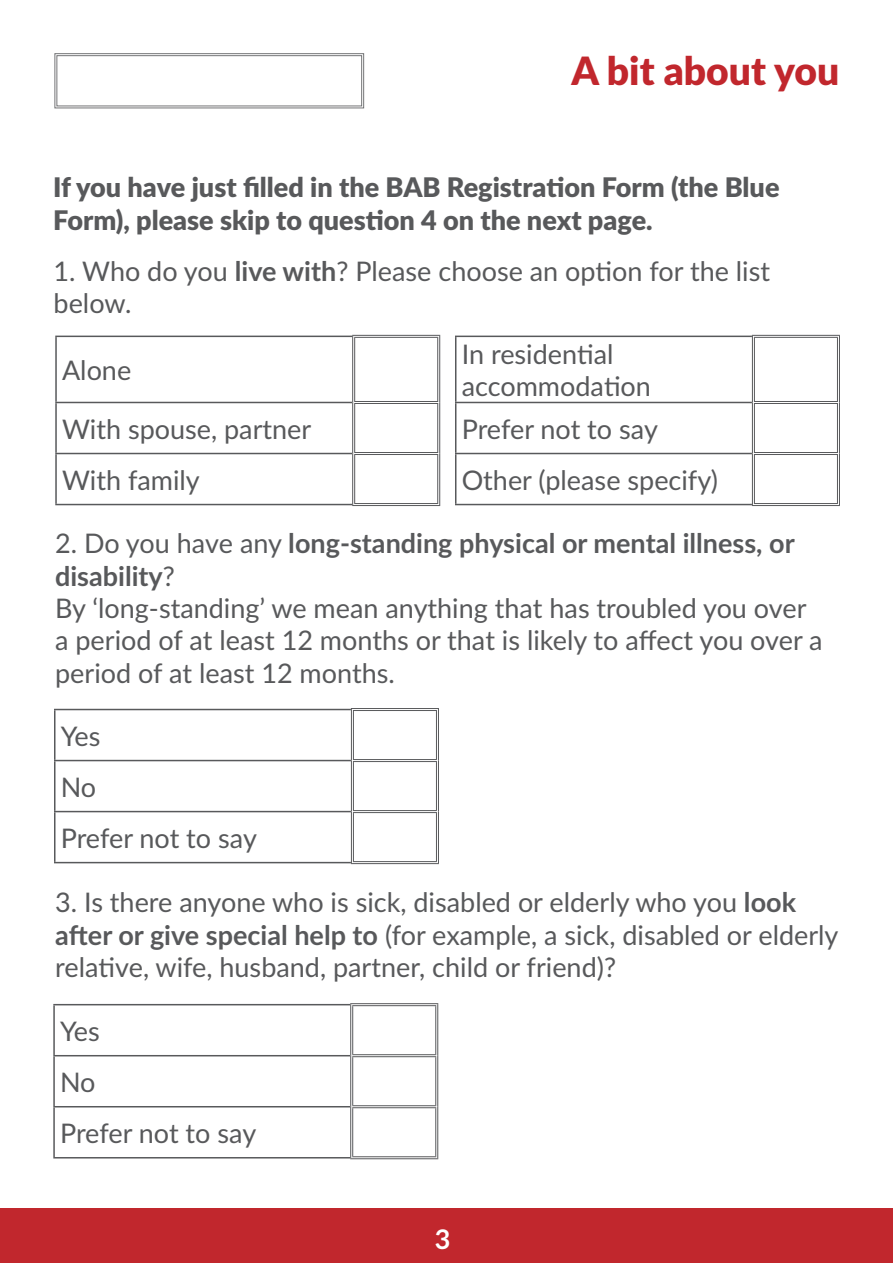
<style>
.page{position:relative;width:893px;height:1263px;background:#fff}
.page>*{position:absolute;margin:0;border:0;box-sizing:border-box;transform-origin:0 0}
.t1{font:900 39px "Lato Latin";color:#c1272d}
.t2{font:27px/32.4px "Lato Latin";color:#58595b}
.t3{font:900 27px/32.4px "Lato Latin";color:#58595b}
.t4{font:700 27px/32.4px "Lato Latin";color:#58595b}
.t5{font:700 27px "Lato Latin";color:#fff}
.s1{font-weight:700}
.s2{font-weight:400}
</style>
<div class="page">
<div style="left:0;top:1208px;width:893px;height:55px;background:#c1272d"></div>
<hr style="left:350px;top:1003px;width:88px;height:1px;background:#58595b">
<hr style="left:352px;top:1005px;width:84px;height:1px;background:#58595b">
<hr style="left:435px;top:1006px;width:1px;height:48px;background:#58595b">
<hr style="left:437px;top:1004px;width:1px;height:52px;background:#58595b">
<hr style="left:352px;top:1054px;width:84px;height:1px;background:#58595b">
<hr style="left:352px;top:1056px;width:84px;height:1px;background:#58595b">
<hr style="left:435px;top:1057px;width:1px;height:48px;background:#58595b">
<hr style="left:437px;top:1056px;width:1px;height:51px;background:#58595b">
<hr style="left:352px;top:1105px;width:84px;height:1px;background:#58595b">
<hr style="left:352px;top:1107px;width:84px;height:1px;background:#58595b">
<hr style="left:435px;top:1108px;width:1px;height:48px;background:#58595b">
<hr style="left:437px;top:1107px;width:1px;height:51px;background:#58595b">
<hr style="left:352px;top:1156px;width:84px;height:1px;background:#58595b">
<hr style="left:350px;top:1158px;width:88px;height:1px;background:#58595b">
<hr style="left:53px;top:1004px;width:297px;height:1px;background:#58595b">
<hr style="left:53px;top:1005px;width:2px;height:50px;background:#58595b">
<hr style="left:53px;top:1055px;width:297px;height:1px;background:#58595b">
<hr style="left:53px;top:1056px;width:2px;height:50px;background:#58595b">
<hr style="left:53px;top:1106px;width:297px;height:1px;background:#58595b">
<hr style="left:53px;top:1107px;width:2px;height:50px;background:#58595b">
<hr style="left:53px;top:1157px;width:297px;height:1px;background:#58595b">
<hr style="left:350px;top:1004px;width:1px;height:52px;background:#58595b">
<hr style="left:352px;top:1006px;width:1px;height:48px;background:#58595b">
<hr style="left:350px;top:1056px;width:1px;height:51px;background:#58595b">
<hr style="left:352px;top:1057px;width:1px;height:48px;background:#58595b">
<hr style="left:350px;top:1107px;width:1px;height:51px;background:#58595b">
<hr style="left:352px;top:1108px;width:1px;height:48px;background:#58595b">
<hr style="left:455px;top:453px;width:297px;height:1px;background:#58595b">
<hr style="left:455px;top:454px;width:1px;height:50px;background:#58595b">
<hr style="left:455px;top:504px;width:297px;height:1px;background:#58595b">
<hr style="left:754px;top:452px;width:84px;height:1px;background:#58595b">
<hr style="left:754px;top:454px;width:84px;height:1px;background:#58595b">
<hr style="left:752px;top:453px;width:1px;height:52px;background:#58595b">
<hr style="left:754px;top:455px;width:1px;height:48px;background:#58595b">
<hr style="left:837px;top:455px;width:1px;height:48px;background:#58595b">
<hr style="left:839px;top:453px;width:1px;height:52px;background:#58595b">
<hr style="left:754px;top:503px;width:84px;height:1px;background:#58595b">
<hr style="left:752px;top:505px;width:88px;height:1px;background:#58595b">
<hr style="left:455px;top:402px;width:297px;height:1px;background:#58595b">
<hr style="left:455px;top:403px;width:1px;height:50px;background:#58595b">
<hr style="left:754px;top:401px;width:84px;height:1px;background:#58595b">
<hr style="left:754px;top:403px;width:84px;height:1px;background:#58595b">
<hr style="left:752px;top:402px;width:1px;height:51px;background:#58595b">
<hr style="left:754px;top:404px;width:1px;height:48px;background:#58595b">
<hr style="left:837px;top:404px;width:1px;height:48px;background:#58595b">
<hr style="left:839px;top:402px;width:1px;height:51px;background:#58595b">
<hr style="left:455px;top:336px;width:297px;height:1px;background:#58595b">
<hr style="left:455px;top:337px;width:1px;height:65px;background:#58595b">
<hr style="left:352px;top:335px;width:88px;height:1px;background:#58595b">
<hr style="left:354px;top:337px;width:84px;height:1px;background:#58595b">
<hr style="left:437px;top:338px;width:1px;height:63px;background:#58595b">
<hr style="left:439px;top:336px;width:1px;height:66px;background:#58595b">
<hr style="left:354px;top:401px;width:84px;height:1px;background:#58595b">
<hr style="left:354px;top:403px;width:84px;height:1px;background:#58595b">
<hr style="left:437px;top:404px;width:1px;height:48px;background:#58595b">
<hr style="left:439px;top:402px;width:1px;height:51px;background:#58595b">
<hr style="left:354px;top:452px;width:84px;height:1px;background:#58595b">
<hr style="left:354px;top:454px;width:84px;height:1px;background:#58595b">
<hr style="left:437px;top:455px;width:1px;height:48px;background:#58595b">
<hr style="left:439px;top:453px;width:1px;height:52px;background:#58595b">
<hr style="left:354px;top:503px;width:84px;height:1px;background:#58595b">
<hr style="left:352px;top:505px;width:88px;height:1px;background:#58595b">
<hr style="left:752px;top:335px;width:88px;height:1px;background:#58595b">
<hr style="left:754px;top:337px;width:84px;height:1px;background:#58595b">
<hr style="left:752px;top:336px;width:1px;height:66px;background:#58595b">
<hr style="left:754px;top:338px;width:1px;height:63px;background:#58595b">
<hr style="left:837px;top:338px;width:1px;height:63px;background:#58595b">
<hr style="left:839px;top:336px;width:1px;height:66px;background:#58595b">
<hr style="left:55px;top:336px;width:297px;height:1px;background:#58595b">
<hr style="left:55px;top:337px;width:2px;height:65px;background:#58595b">
<hr style="left:55px;top:402px;width:297px;height:1px;background:#58595b">
<hr style="left:55px;top:403px;width:2px;height:50px;background:#58595b">
<hr style="left:55px;top:453px;width:297px;height:1px;background:#58595b">
<hr style="left:55px;top:454px;width:2px;height:50px;background:#58595b">
<hr style="left:55px;top:504px;width:297px;height:1px;background:#58595b">
<hr style="left:352px;top:336px;width:1px;height:66px;background:#58595b">
<hr style="left:354px;top:338px;width:1px;height:63px;background:#58595b">
<hr style="left:352px;top:402px;width:1px;height:51px;background:#58595b">
<hr style="left:354px;top:404px;width:1px;height:48px;background:#58595b">
<hr style="left:352px;top:453px;width:1px;height:52px;background:#58595b">
<hr style="left:354px;top:455px;width:1px;height:48px;background:#58595b">
<hr style="left:351px;top:708px;width:88px;height:1px;background:#58595b">
<hr style="left:353px;top:710px;width:84px;height:1px;background:#58595b">
<hr style="left:436px;top:711px;width:1px;height:48px;background:#58595b">
<hr style="left:438px;top:709px;width:1px;height:51px;background:#58595b">
<hr style="left:353px;top:759px;width:84px;height:1px;background:#58595b">
<hr style="left:353px;top:761px;width:84px;height:1px;background:#58595b">
<hr style="left:436px;top:762px;width:1px;height:48px;background:#58595b">
<hr style="left:438px;top:760px;width:1px;height:51px;background:#58595b">
<hr style="left:353px;top:810px;width:84px;height:1px;background:#58595b">
<hr style="left:353px;top:812px;width:84px;height:1px;background:#58595b">
<hr style="left:436px;top:813px;width:1px;height:48px;background:#58595b">
<hr style="left:438px;top:811px;width:1px;height:52px;background:#58595b">
<hr style="left:353px;top:861px;width:84px;height:1px;background:#58595b">
<hr style="left:351px;top:863px;width:88px;height:1px;background:#58595b">
<hr style="left:54px;top:709px;width:297px;height:1px;background:#58595b">
<hr style="left:54px;top:710px;width:2px;height:50px;background:#58595b">
<hr style="left:54px;top:760px;width:297px;height:1px;background:#58595b">
<hr style="left:54px;top:761px;width:2px;height:50px;background:#58595b">
<hr style="left:54px;top:811px;width:297px;height:1px;background:#58595b">
<hr style="left:54px;top:812px;width:2px;height:50px;background:#58595b">
<hr style="left:54px;top:862px;width:297px;height:1px;background:#58595b">
<hr style="left:351px;top:709px;width:1px;height:51px;background:#58595b">
<hr style="left:353px;top:711px;width:1px;height:48px;background:#58595b">
<hr style="left:351px;top:760px;width:1px;height:51px;background:#58595b">
<hr style="left:353px;top:762px;width:1px;height:48px;background:#58595b">
<hr style="left:351px;top:811px;width:1px;height:52px;background:#58595b">
<hr style="left:353px;top:813px;width:1px;height:48px;background:#58595b">
<svg style="left:54px;top:53px;width:311px;height:56px"></svg>
<div style="left:56px;top:55px;width:306px;height:51px;border:1px solid #747577"></div>
<p class="t1" style="left:571px;top:47px;width:269px">A bit about you</p>
<p class="t3" style="left:53px;top:171px;width:728px">If you have just filled in the BAB Registration Form (the Blue<br>Form), please skip to question 4 on the next page.</p>
<p class="t2" style="left:54px;top:255px;width:718px">1. Who do you <span class="s1">live with</span>? Please choose an option for the list below.</p>
<p class="t2" style="left:62px;top:354px;width:71px">Alone</p>
<p class="t2" style="left:462px;top:338px;width:191px">In residential accommodation</p>
<p class="t2" style="left:62px;top:413px;width:251px">With spouse, partner</p>
<p class="t2" style="left:462px;top:413px;width:198px">Prefer not to say</p>
<p class="t2" style="left:62px;top:464px;width:139px">With family</p>
<p class="t2" style="left:462px;top:464px;width:258px">Other (please specify)</p>
<p class="t4" style="left:55px;top:527px;width:741px"><span class="s2">2. Do you have any</span> long-standing physical or mental illness, or disability<span class="s2">?</span></p>
<p class="t2" style="left:55px;top:592px;width:769px">By ‘long-standing’ we mean anything that has troubled you over a period of at least 12 months or that is likely to affect you over a period of at least 12 months.</p>
<p class="t2" style="left:61px;top:720px;width:41px">Yes</p>
<p class="t2" style="left:61px;top:771px;width:37px">No</p>
<p class="t2" style="left:61px;top:822px;width:198px">Prefer not to say</p>
<p class="t2" style="left:55px;top:886px;width:785px">3. Is there anyone who is sick, disabled or elderly who you <span class="s1">look after or give special help to</span> (for example, a sick, disabled or elderly relative, wife, husband, partner, child or friend)?</p>
<p class="t2" style="left:60px;top:1015px;width:41px">Yes</p>
<p class="t2" style="left:60px;top:1066px;width:37px">No</p>
<p class="t2" style="left:60px;top:1117px;width:198px">Prefer not to say</p>
<p class="t5" style="left:435px;top:1224px;width:17px">3</p>
</div>
